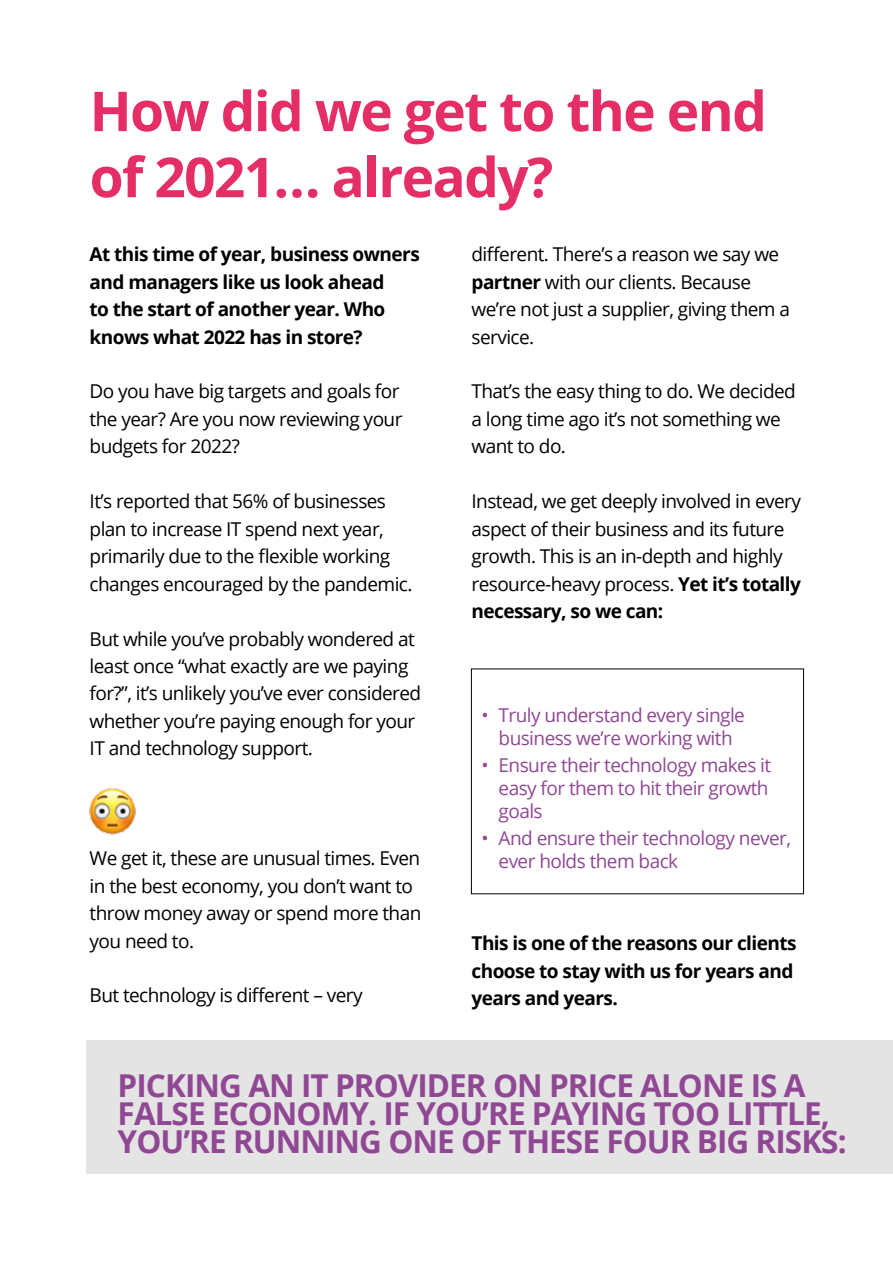
<style>
.page{position:relative;width:893px;height:1263px;background:#fff}
.page>*{position:absolute;margin:0;border:0;box-sizing:border-box;transform-origin:0 0}
.t1{font:700 55.05px/66px "Open Sans";letter-spacing:-.03em;color:#e62e66}
.t2{font:700 31.5px/27.9px "Open Sans";letter-spacing:-.03em;color:#904794}
.t3{font:19.05px/27.5px "Open Sans";letter-spacing:-.03em;color:#000}
.t4{font:700 19.05px/27.5px "Open Sans";letter-spacing:-.03em;color:#000}
.t5{font:19.05px/22.8px "Open Sans";letter-spacing:-.03em;color:#904794}
.s1{font-weight:700}
</style>
<div class="page">
<div style="left:86px;top:1040px;width:807px;height:134px;background:#e5e4e4"></div>
<div style="left:471px;top:668px;width:333px;height:226px;border:1px solid #000"></div>
<img style="left:89px;top:788px;width:47px;height:47px">
<h1 class="t1" style="left:90px;top:77px;width:679px">How did we get to the end of 2021… already?</h1>
<p class="t4" style="left:90px;top:240px;width:332px">At this time of year, business owners and managers like us look ahead<br>to the start of another year. Who knows what 2022 has in store?</p>
<p class="t3" style="left:90px;top:377px;width:314px">Do you have big targets and goals for the year? Are you now reviewing your budgets for 2022?</p>
<p class="t3" style="left:90px;top:487px;width:324px">It’s reported that 56% of businesses plan to increase IT spend next year, primarily due to the flexible working changes encouraged by the pandemic.</p>
<p class="t3" style="left:90px;top:624px;width:333px">But while you’ve probably wondered at least once “what exactly are we paying for?”, it’s unlikely you’ve ever considered whether you’re paying enough for your IT and technology support.</p>
<p class="t3" style="left:90px;top:844px;width:333px">We get it, these are unusual times. Even in the best economy, you don’t want to throw money away or spend more than you need to.</p>
<p class="t3" style="left:90px;top:981px;width:275px">But technology is different – very</p>
<p class="t3" style="left:472px;top:240px;width:320px">different. There’s a reason we say we <span class="s1">partner</span> with our clients. Because we’re not just a supplier, giving them a service.</p>
<p class="t3" style="left:472px;top:377px;width:326px">That’s the easy thing to do. We decided a long time ago it’s not something we want to do.</p>
<p class="t3" style="left:472px;top:487px;width:331px">Instead, we get deeply involved in every aspect of their business and its future growth. This is an in-depth and highly resource-heavy process. <span class="s1">Yet it’s totally necessary, so we can:</span></p>
<p class="t5" style="left:482px;top:703px;width:265px;text-align:center">• Truly understand every single business we’re working with</p>
<p class="t5" style="left:499px;top:753px;width:274px;text-indent:-17px">• Ensure their technology makes it easy for them to hit their growth goals</p>
<p class="t5" style="left:499px;top:826px;width:294px;text-indent:-17px">• And ensure their technology never, ever holds them back</p>
<p class="t4" style="left:472px;top:929px;width:326px">This is one of the reasons our clients choose to stay with us for years and years and years.</p>
<h2 class="t2" style="left:118px;top:1071px;width:730px">PICKING AN IT PROVIDER ON PRICE ALONE IS A<br>FALSE ECONOMY. IF YOU’RE PAYING TOO LITTLE,<br>YOU’RE RUNNING ONE OF THESE FOUR BIG RISKS:</h2>
</div>
